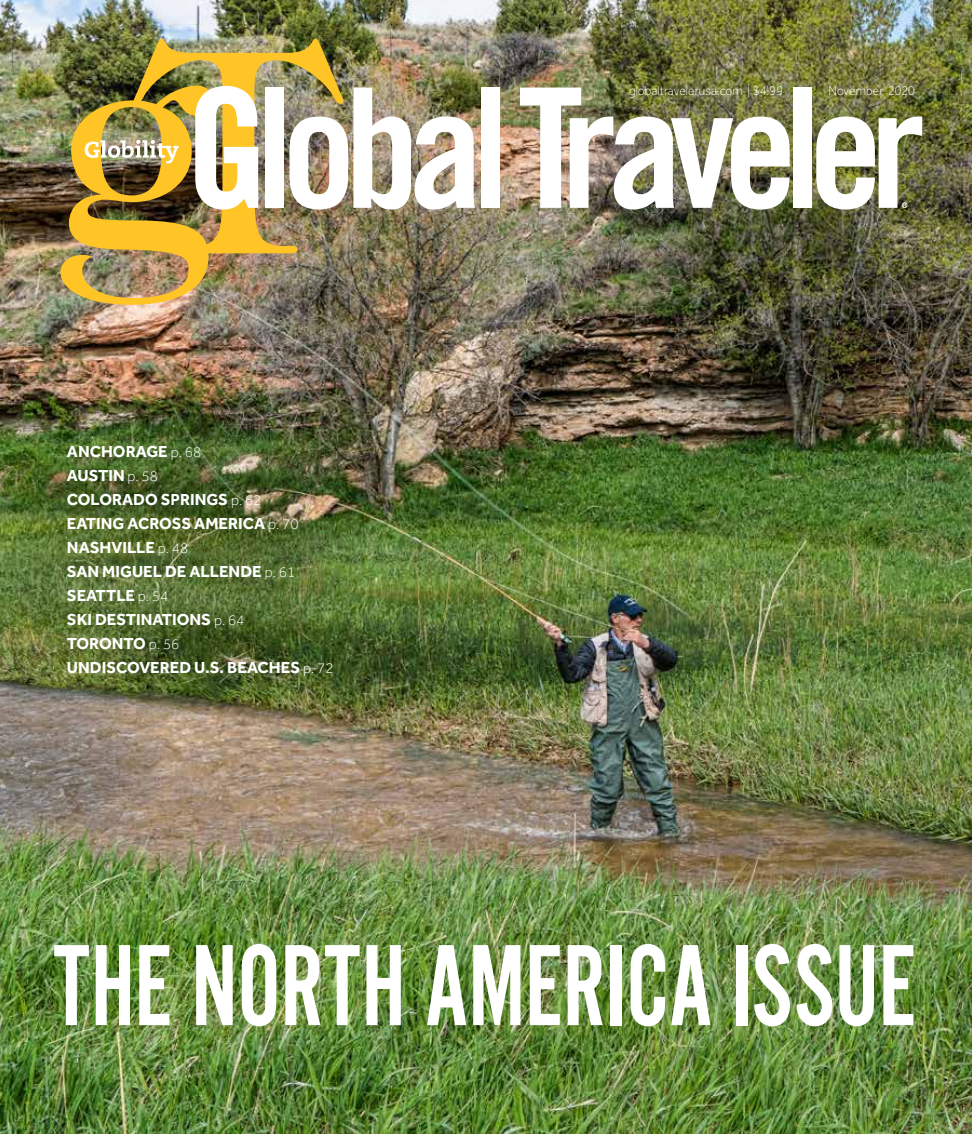
<style>
.page{position:relative;width:972px;height:1134px;background:#fff}
.page>*{position:absolute;margin:0;border:0;box-sizing:border-box;transform-origin:0 0}
.t1{font:120px "Alternate Got No 2 D";letter-spacing:-.005em;color:#fff;scale:.92 1}
.t2{font:700 16.5px/24px "Effra";color:#fff}
.t3{font:300 13.5px "Effra";letter-spacing:.005em;color:#fff;scale:.9 1}
.s1{font-weight:300;font-size:15px}
</style>
<div class="page">
<img style="left:0;top:0;width:972px;height:1134px">
<img style="left:61px;top:39px;width:282px;height:266px">
<svg style="left:195px;top:86px;width:63px;height:124px"></svg>
<div style="left:265px;top:88px;width:19px;height:120px;background:#fff"></div>
<img style="left:290px;top:88px;width:185px;height:122px">
<div style="left:481px;top:88px;width:19px;height:120px;background:#fff"></div>
<img style="left:520px;top:88px;width:270px;height:122px">
<div style="left:794px;top:88px;width:18px;height:120px;background:#fff"></div>
<svg style="left:816px;top:117px;width:106px;height:93px"></svg>
<svg style="left:85px;top:140px;width:94px;height:24px"></svg>
<p class="t2" style="left:67px;top:439px;width:268px">ANCHORAGE <span class="s1">p. 68<br></span>AUSTIN <span class="s1">p. 58<br></span>COLORADO SPRINGS <span class="s1">p. 62<br></span>EATING ACROSS AMERICA <span class="s1">p. 70<br></span>NASHVILLE <span class="s1">p. 48<br></span>SAN MIGUEL DE ALLENDE <span class="s1">p. 61<br></span>SEATTLE <span class="s1">p. 54<br></span>SKI DESTINATIONS <span class="s1">p. 64<br></span>TORONTO <span class="s1">p. 56<br></span>UNDISCOVERED U.S. BEACHES <span class="s1">p. 72</span></p>
<p class="t3" style="left:629px;top:83px;width:173px">globaltravelerusa.com | $4.99</p>
<p class="t3" style="left:828px;top:83px;width:97px">November 2020</p>
<h1 class="t1" style="left:53px;top:922px;width:940px">THE NORTH AMERICA ISSUE</h1>
</div>
